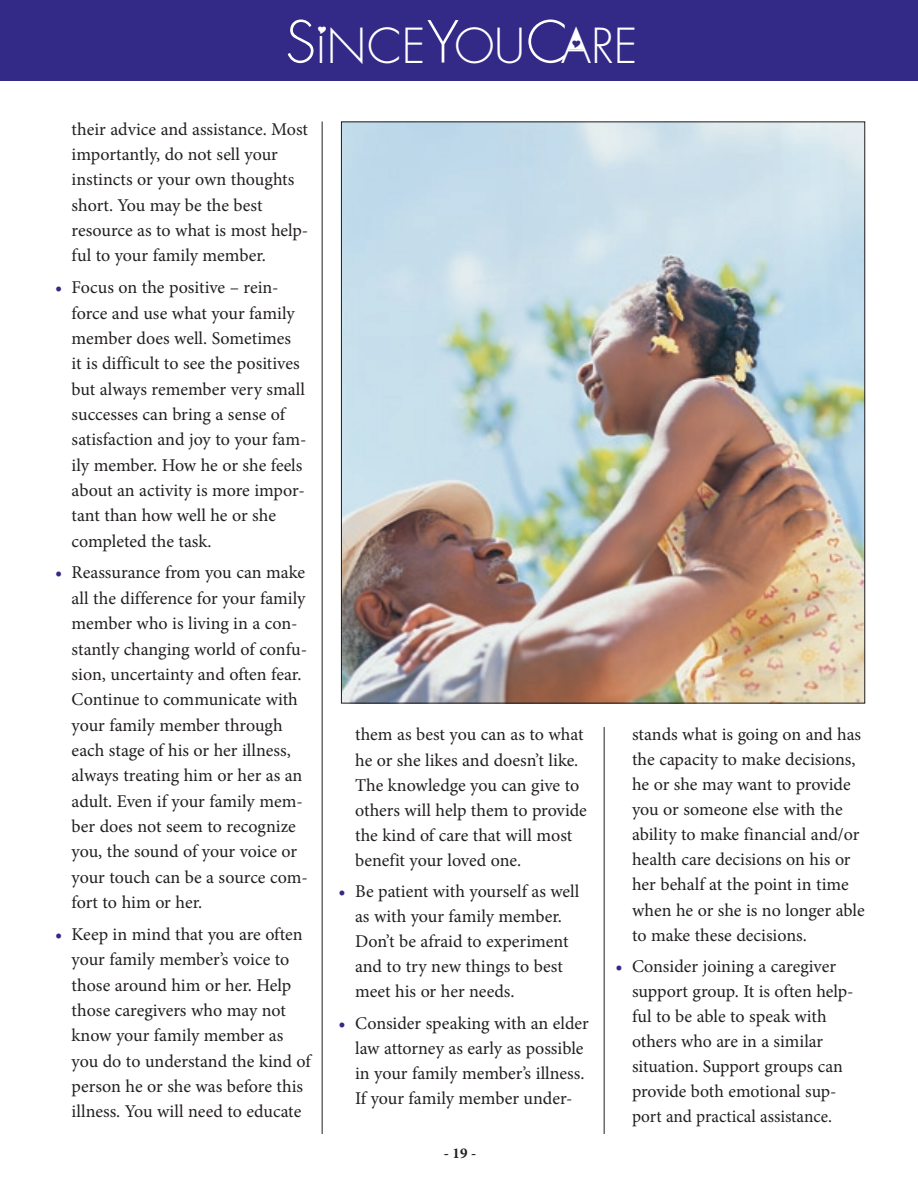
<style>
.page{position:relative;width:918px;height:1188px;background:#fff}
.page>*{position:absolute;margin:0;border:0;box-sizing:border-box;transform-origin:0 0}
.t1{font:300 46.95px "Futura";color:#fff}
.t2{font:18px/25.3px "Minion Pro";letter-spacing:-.005em;color:#231f20}
.t3{font:700 15px "Minion Pro";color:#231f20}
.s1{font-size:56.4px}
.s2{font-weight:700;color:#332986}
</style>
<div class="page">
<div style="left:0;top:0;width:918px;height:81px;background:#332986"></div>
<hr style="left:322px;top:122px;width:1px;height:1012px;background:#231f20">
<hr style="left:604px;top:727px;width:1px;height:407px;background:#231f20">
<img style="left:343px;top:124px;width:520px;height:578px">
<svg style="left:568px;top:30px;width:17px;height:19px"></svg>
<h1 class="t1" style="left:285px;top:15px;width:354px"><span class="s1">S</span>INCE<span class="s1">Y</span>OU<span class="s1">C</span>ARE</h1>
<p class="t2" style="left:72px;top:116px;width:238px">their advice and assistance. Most importantly, do not sell your instincts or your own thoughts short. You may be the best resource as to what is most help&shy;ful to your family member.</p>
<p class="t2" style="left:72px;top:275px;width:236px;text-indent:-16px"><span class="s2">•</span> Focus on the positive – rein&shy;force and use what your family member does well. Sometimes<br>it is difficult to see the positives but always remember very small successes can bring a sense of satisfaction and joy to your fam&shy;ily member. How he or she feels about an activity is more impor&shy;tant than how well he or she completed the task.</p>
<p class="t2" style="left:72px;top:560px;width:238px;text-indent:-16px"><span class="s2">•</span> Reassurance from you can make all the difference for your family member who is living in a con&shy;stantly changing world of confu&shy;sion, uncertainty and often fear.<br>Continue to communicate with your family member through each stage of his or her illness, always treating him or her as an adult. Even if your family mem&shy;ber does not seem to recognize you, the sound of your voice or your touch can be a source com&shy;fort to him or her.</p>
<p class="t2" style="left:72px;top:922px;width:241px;text-indent:-16px"><span class="s2">•</span> Keep in mind that you are often your family member’s voice to those around him or her. Help those caregivers who may not know your family member as you do to understand the kind of person he or she was before this illness. You will need to educate</p>
<p class="t2" style="left:355px;top:722px;width:233px">them as best you can as to what he or she likes and doesn’t like.<br>The knowledge you can give to others will help them to provide the kind of care that will most benefit your loved one.</p>
<p class="t2" style="left:355px;top:879px;width:226px;text-indent:-16px"><span class="s2">•</span> Be patient with yourself as well as with your family member.<br>Don’t be afraid to experiment and to try new things to best meet his or her needs.</p>
<p class="t2" style="left:355px;top:1011px;width:235px;text-indent:-16px"><span class="s2">•</span> Consider speaking with an elder law attorney as early as possible in your family member’s illness.<br>If your family member under-</p>
<p class="t3" style="left:444px;top:1143px;width:34px">- 19 -</p>
<p class="t2" style="left:632px;top:722px;width:234px">stands what is going on and has the capacity to make decisions, he or she may want to provide you or someone else with the ability to make financial and/or health care decisions on his or her behalf at the point in time when he or she is no longer able to make these decisions.</p>
<p class="t2" style="left:632px;top:954px;width:223px;text-indent:-16px"><span class="s2">•</span> Consider joining a caregiver support group. It is often help&shy;ful to be able to speak with others who are in a similar situation. Support groups can provide both emotional sup&shy;port and practical assistance.</p>
</div>
